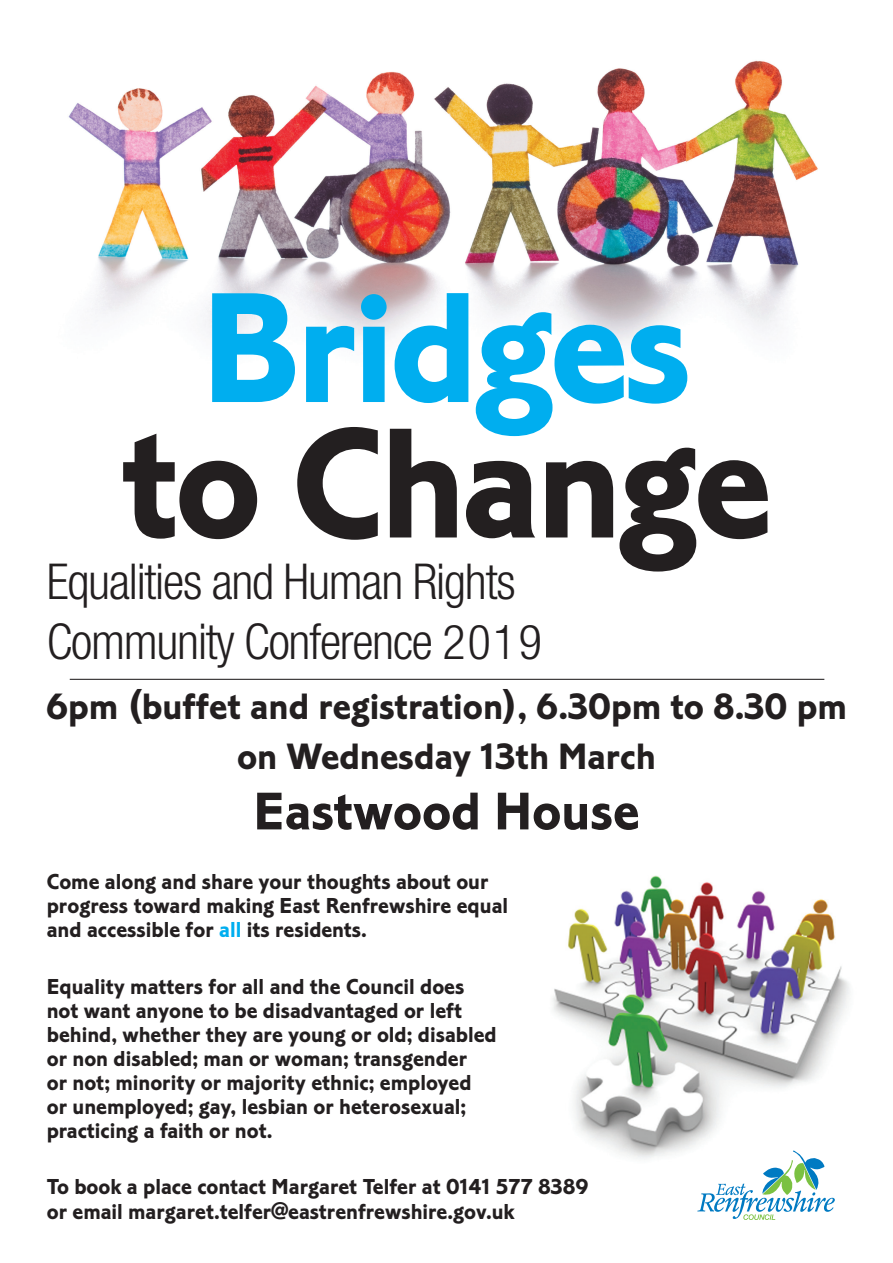
<style>
.page{position:relative;width:893px;height:1263px;background:#fff}
.page>*{position:absolute;margin:0;border:0;box-sizing:border-box;transform-origin:0 0}
.t1{font:163.05px "Corinthian Bold Plain";letter-spacing:-.025em;color:#231f20}
.t2{font:163.05px "Corinthian Bold Plain";letter-spacing:-.025em;color:#00aeef}
.t3{font:55.05px "Corinthian Bold Plain";color:#231f20}
.t4{font:300 condensed 49.5px/59.4px "Helvetica Neue";letter-spacing:-.025em;color:#231f20}
.t5{font:38.1px/50.8px "Corinthian Bold Plain";color:#231f20;text-align:center}
.t6{font:22.5px/24px "Corinthian Bold Plain";color:#231f20}
.s1{font-size:48px}
.s2{color:#00aeef}
.s3{font-family:"Avant Garde";font-weight:700}
</style>
<div class="page">
<img style="left:68px;top:60px;width:750px;height:286px">
<hr style="left:70px;top:679px;width:754px;height:1px;background:#231f20">
<img style="left:553px;top:875px;width:297px;height:284px">
<svg style="left:697px;top:1150px;width:138px;height:70px"></svg>
<h1 class="t2" style="left:201px;top:254px;width:492px">Bridges</h1>
<h1 class="t1" style="left:121px;top:390px;width:652px">to Change</h1>
<h3 class="t4" style="left:47px;top:552px;width:496px">Equalities and Human Rights<br>Community Conference <span class="s1">2019</span></h3>
<h3 class="t5" style="left:46px;top:681px;width:802px">6pm (buffet and registration), 6.30pm to 8.30 pm on Wednesday 13th March</h3>
<h2 class="t3" style="left:253px;top:779px;width:387px">Eastwood House</h2>
<p class="t6" style="left:47px;top:870px;width:463px">Come along and share your thoughts about our progress toward making East Renfrewshire equal and accessible for <span class="s2">all</span> its residents.</p>
<p class="t6" style="left:47px;top:975px;width:451px">Equality matters for all and the Council does not want anyone to be disadvantaged or left behind, whether they are young or old; disabled or non disabled; man or woman; transgender<br>or not; minority or majority ethnic; employed or unemployed; gay, lesbian or heterosexual; practicing a faith or not.</p>
<p class="t6" style="left:47px;top:1175px;width:543px">To book a place contact Margaret Telfer at 0141 577 8389 or email margaret.telfer<span class="s3">@</span>eastrenfrewshire.gov.uk</p>
</div>
